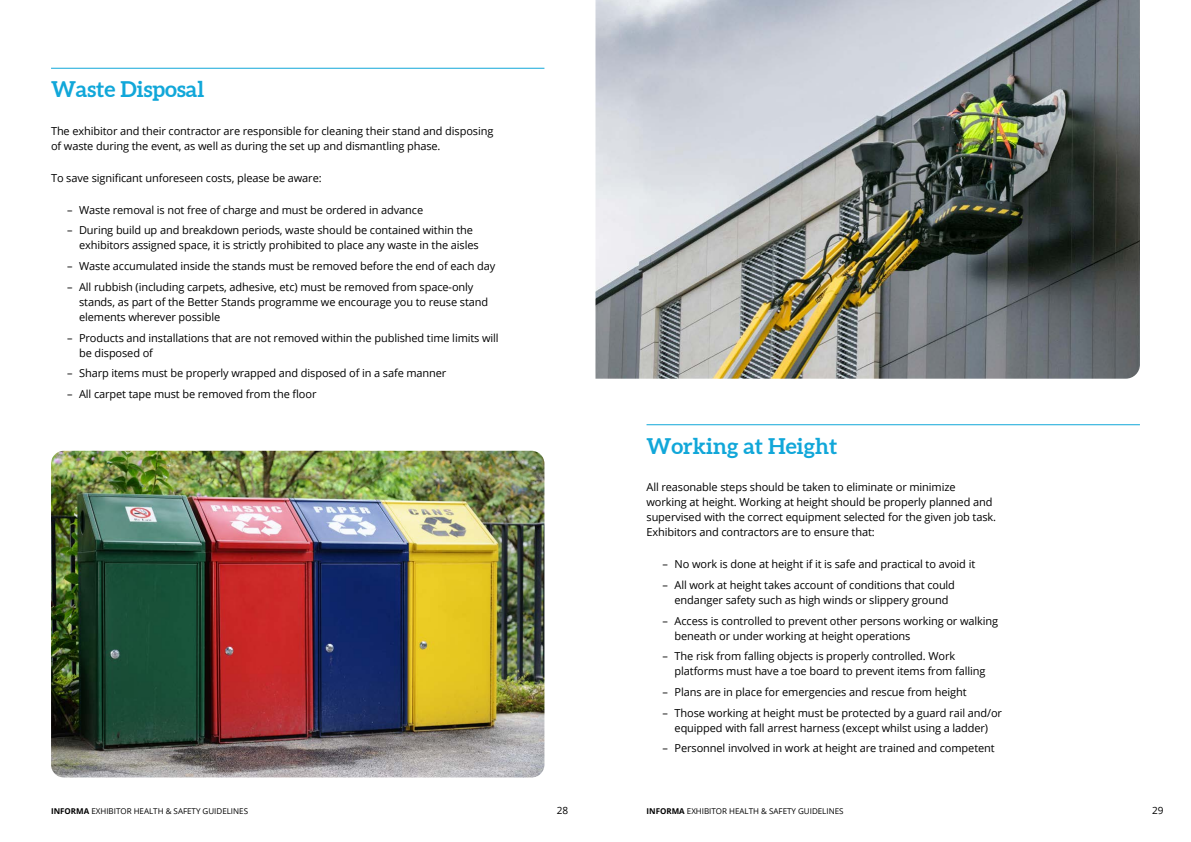
<style>
.page{position:relative;width:1191px;height:842px;background:#fff}
.page>*{position:absolute;margin:0;border:0;box-sizing:border-box;transform-origin:0 0}
.t1{font:700 22px "Aleo";color:#11a7d9}
.t2{font:11px/15px "Open Sans";letter-spacing:-.01em;color:#000}
.t3{font:10px "Open Sans";color:#000}
.t4{font:8px "Open Sans";color:#000}
.s1{font-weight:700}
</style>
<div class="page">
<img style="left:595px;top:0;width:545px;height:379px">
<hr style="left:646px;top:424px;width:494px;height:1px;background:#11a7d9">
<img style="left:51px;top:451px;width:493px;height:326px">
<hr style="left:51px;top:68px;width:493px;height:1px;background:#11a7d9">
<h1 class="t1" style="left:51px;top:76px;width:155px">Waste Disposal</h1>
<p class="t2" style="left:51px;top:123px;width:444px">The exhibitor and their contractor are responsible for cleaning their stand and disposing of waste during the event, as well as during the set up and dismantling phase.</p>
<p class="t2" style="left:51px;top:170px;width:272px">To save significant unforeseen costs, please be aware:</p>
<p class="t2" style="left:67px;top:202px;width:358px">– Waste removal is not free of charge and must be ordered in advance</p>
<p class="t2" style="left:79px;top:223px;width:401px;text-indent:-12px">– During build up and breakdown periods, waste should be contained within the exhibitors assigned space, it is strictly prohibited to place any waste in the aisles</p>
<p class="t2" style="left:67px;top:258px;width:430px">– Waste accumulated inside the stands must be removed before the end of each day</p>
<p class="t2" style="left:79px;top:279px;width:410px;text-indent:-12px">– All rubbish (including carpets, adhesive, etc) must be removed from space-only stands, as part of the Better Stands programme we encourage you to reuse stand elements wherever possible</p>
<p class="t2" style="left:79px;top:330px;width:421px;text-indent:-12px">– Products and installations that are not removed within the published time limits will be disposed of</p>
<p class="t2" style="left:67px;top:365px;width:381px">– Sharp items must be properly wrapped and disposed of in a safe manner</p>
<p class="t2" style="left:67px;top:386px;width:251px">– All carpet tape must be removed from the floor</p>
<h1 class="t1" style="left:646px;top:432px;width:192px">Working at Height</h1>
<p class="t2" style="left:646px;top:479px;width:351px">All reasonable steps should be taken to eliminate or minimize working at height. Working at height should be properly planned and supervised with the correct equipment selected for the given job task.<br>Exhibitors and contractors are to ensure that:</p>
<p class="t2" style="left:662px;top:556px;width:314px">– No work is done at height if it is safe and practical to avoid it</p>
<p class="t2" style="left:662px;top:577px;width:294px;text-align:center">– All work at height takes account of conditions that could endanger safety such as high winds or slippery ground</p>
<p class="t2" style="left:674px;top:613px;width:325px;text-indent:-12px">– Access is controlled to prevent other persons working or walking beneath or under working at height operations</p>
<p class="t2" style="left:674px;top:648px;width:312px;text-indent:-12px">– The risk from falling objects is properly controlled. Work platforms must have a toe board to prevent items from falling</p>
<p class="t2" style="left:662px;top:684px;width:305px">– Plans are in place for emergencies and rescue from height</p>
<p class="t2" style="left:662px;top:705px;width:341px;text-align:center">– Those working at height must be protected by a guard rail and/or equipped with fall arrest harness (except whilst using a ladder)</p>
<p class="t2" style="left:662px;top:740px;width:333px">– Personnel involved in work at height are trained and competent</p>
<p class="t4" style="left:51px;top:805px;width:198px"><span class="s1">INFORMA</span> EXHIBITOR HEALTH &amp; SAFETY GUIDELINES</p>
<p class="t3" style="left:557px;top:803px;width:13px">28</p>
<p class="t4" style="left:646px;top:805px;width:198px"><span class="s1">INFORMA</span> EXHIBITOR HEALTH &amp; SAFETY GUIDELINES</p>
<p class="t3" style="left:1152px;top:803px;width:13px">29</p>
</div>
